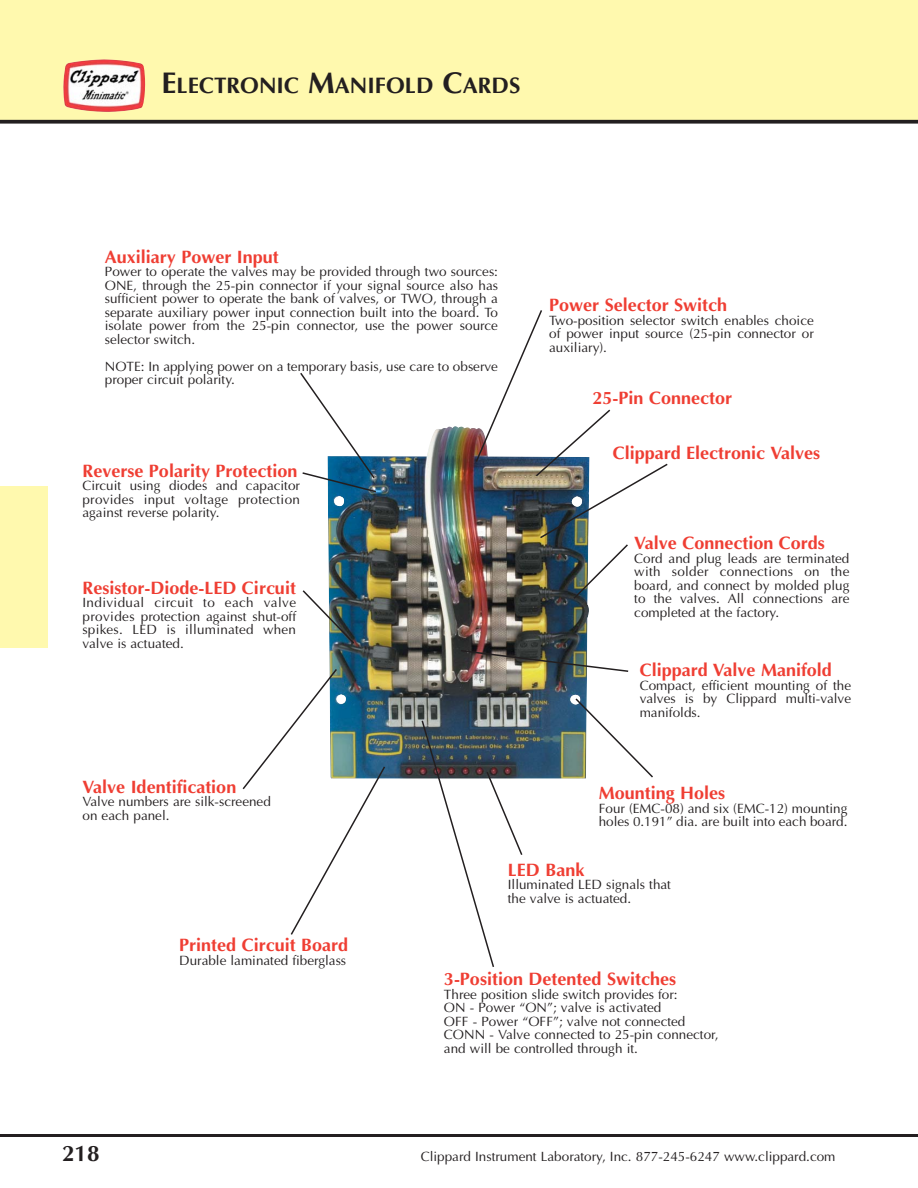
<style>
.page{position:relative;width:918px;height:1188px;background:#fff}
.page>*{position:absolute;margin:0;border:0;box-sizing:border-box;transform-origin:0 0}
.t1{font:700 22.5px "Optima";color:#231f20}
.t2{font:700 18px "Optima";color:#ef3e33}
.t3{font:13.5px/13.5px "Optima";color:#231f20;text-align:justify}
.s1{font-size:30px}
</style>
<div class="page">
<div style="left:0;top:0;width:918px;height:121px;background:#fff9ae"></div>
<svg style="left:0;top:120px;width:918px;height:4px;fill:#231f20"></svg>
<hr style="left:0;top:1134px;width:918px;height:3px;background:#231f20">
<div style="left:0;top:486px;width:47px;height:162px;background:#fff9ae"></div>
<img style="left:63px;top:59px;width:82px;height:53px">
<img style="left:328px;top:426px;width:261px;height:353px">
<img style="left:459px;top:649px;width:170px;height:24px">
<svg style="left:420px;top:719px;width:104px;height:248px"></svg>
<svg style="left:242px;top:667px;width:145px;height:268px"></svg>
<svg style="left:574px;top:697px;width:79px;height:82px"></svg>
<svg style="left:300px;top:373px;width:78px;height:121px"></svg>
<img style="left:474px;top:310px;width:194px;height:290px">
<svg style="left:302px;top:589px;width:54px;height:56px"></svg>
<h1 class="t1" style="left:162px;top:76px;width:360px"><span class="s1">E</span>LECTRONIC <span class="s1">M</span>ANIFOLD <span class="s1">C</span>ARDS</h1>
<h2 class="t2" style="left:105px;top:249px;width:176px">Auxiliary Power Input</h2>
<p class="t3" style="left:105px;top:266px;width:395px">Power to operate the valves may be provided through two sources:<br>ONE, through the 25-pin connector if your signal source also has sufficient power to operate the bank of valves, or TWO, through a separate auxiliary power input connection built into the board. To isolate power from the 25-pin connector, use the power source selector switch.</p>
<p class="t3" style="left:105px;top:361px;width:395px">NOTE: In applying power on a temporary basis, use care to observe proper circuit polarity.</p>
<h2 class="t2" style="left:83px;top:463px;width:217px">Reverse Polarity Protection</h2>
<p class="t3" style="left:82px;top:480px;width:219px">Circuit using diodes and capacitor provides input voltage protection against reverse polarity.</p>
<h2 class="t2" style="left:82px;top:580px;width:215px">Resistor-Diode-LED Circuit</h2>
<p class="t3" style="left:82px;top:597px;width:215px">Individual circuit to each valve provides protection against shut-off spikes. LED is illuminated when valve is actuated.</p>
<h2 class="t2" style="left:82px;top:779px;width:155px">Valve Identification</h2>
<p class="t3" style="left:82px;top:796px;width:190px">Valve numbers are silk-screened on each panel.</p>
<h2 class="t2" style="left:549px;top:298px;width:180px">Power Selector Switch</h2>
<p class="t3" style="left:549px;top:315px;width:266px">Two-position selector switch enables choice of power input source (25-pin connector or auxiliary).</p>
<h2 class="t2" style="left:592px;top:391px;width:141px">25-Pin Connector</h2>
<h2 class="t2" style="left:613px;top:445px;width:209px">Clippard Electronic Valves</h2>
<h2 class="t2" style="left:634px;top:536px;width:192px">Valve Connection Cords</h2>
<p class="t3" style="left:634px;top:553px;width:217px">Cord and plug leads are terminated with solder connections on the board, and connect by molded plug to the valves. All connections are completed at the factory.</p>
<h2 class="t2" style="left:640px;top:663px;width:194px">Clippard Valve Manifold</h2>
<p class="t3" style="left:640px;top:680px;width:213px">Compact, efficient mounting of the valves is by Clippard multi-valve manifolds.</p>
<h2 class="t2" style="left:599px;top:786px;width:128px">Mounting Holes</h2>
<p class="t3" style="left:599px;top:803px;width:250px">Four (EMC-08) and six (EMC-12) mounting holes 0.191” dia. are built into each board.</p>
<h2 class="t2" style="left:179px;top:938px;width:171px">Printed Circuit Board</h2>
<p class="t3" style="left:179px;top:955px;width:169px">Durable laminated fiberglass</p>
<h2 class="t2" style="left:508px;top:862px;width:78px">LED Bank</h2>
<p class="t3" style="left:508px;top:879px;width:165px">Illuminated LED signals that the valve is actuated.</p>
<h2 class="t2" style="left:444px;top:972px;width:234px">3-Position Detented Switches</h2>
<p class="t3" style="left:444px;top:989px;width:276px;text-align:left">Three position slide switch provides for:<br>ON - Power “ON”; valve is activated<br>OFF - Power “OFF”; valve not connected CONN - Valve connected to 25-pin connector, and will be controlled through it.</p>
<h1 class="t1" style="left:62px;top:1144px;width:39px">218</h1>
<p class="t3" style="left:421px;top:1151px;width:416px">Clippard Instrument Laboratory, Inc. 877-245-6247 www.clippard.com</p>
</div>
